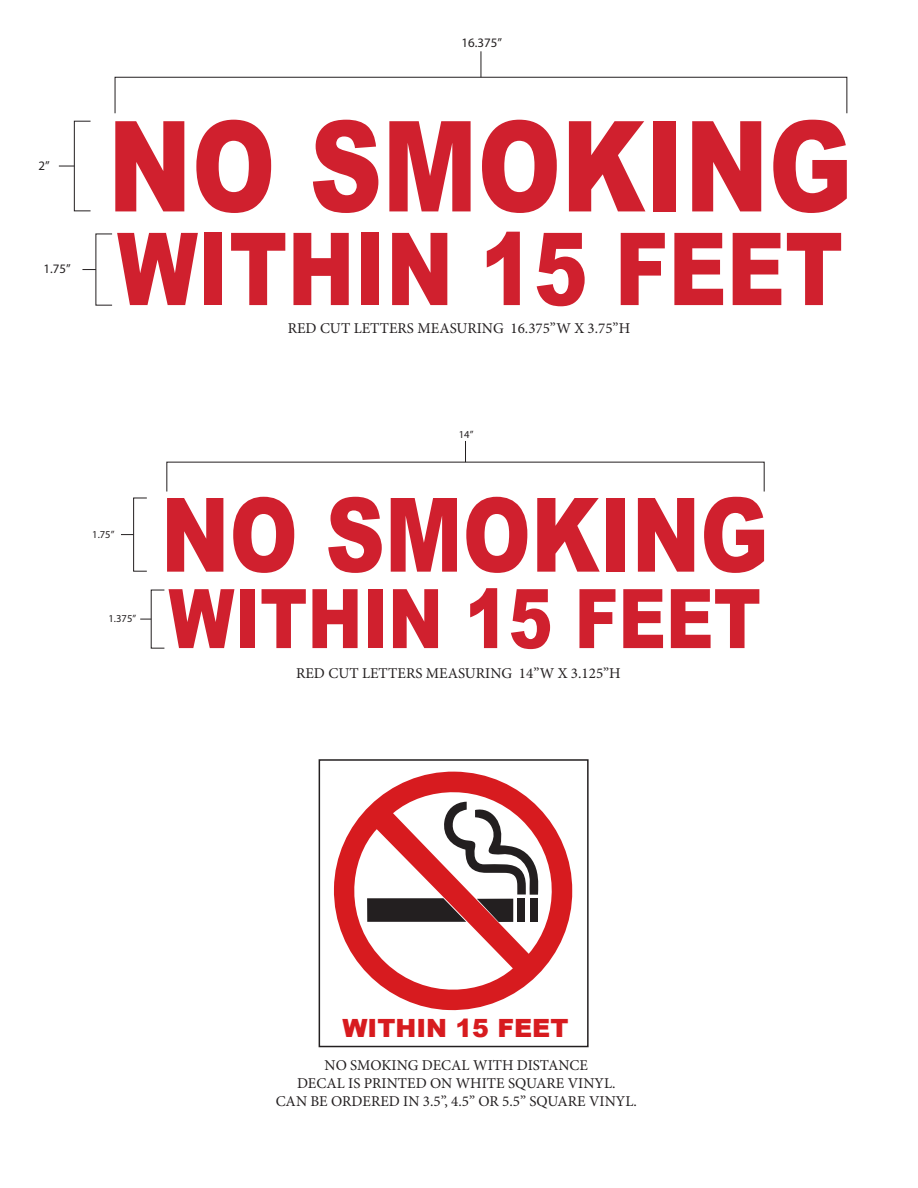
<style>
.page{position:relative;width:918px;height:1188px;background:#fff}
.page>*{position:absolute;margin:0;border:0;box-sizing:border-box;transform-origin:0 0}
.t1{font:900 102.9px "Arial";color:#d0202e;scale:.8 1}
.t2{font:900 82.35px "Arial";color:#d0202e;scale:.8 1}
.t3{font:900 25.2px "Arial";color:#d71b1f}
.t4{font:15px "Minion Pro";color:#231f20}
.t5{font:12.9px "Myriad Pro";color:#231f20}
.t6{font:10.65px "Myriad Pro";color:#231f20}
</style>
<div class="page">
<svg style="left:115px;top:121px;width:69px;height:90px"></svg>
<svg style="left:196px;top:120px;width:75px;height:93px"></svg>
<svg style="left:313px;top:120px;width:65px;height:93px"></svg>
<svg style="left:389px;top:121px;width:82px;height:90px"></svg>
<svg style="left:482px;top:120px;width:75px;height:93px"></svg>
<svg style="left:569px;top:121px;width:76px;height:90px"></svg>
<div style="left:654px;top:121px;width:22px;height:90px;background:#d0202e"></div>
<svg style="left:692px;top:121px;width:69px;height:90px"></svg>
<svg style="left:773px;top:120px;width:74px;height:93px"></svg>
<svg style="left:117px;top:233px;width:81px;height:72px"></svg>
<div style="left:204px;top:233px;width:18px;height:72px;background:#d0202e"></div>
<svg style="left:231px;top:233px;width:54px;height:72px"></svg>
<svg style="left:293px;top:233px;width:56px;height:72px"></svg>
<div style="left:361px;top:233px;width:18px;height:72px;background:#d0202e"></div>
<svg style="left:392px;top:233px;width:55px;height:72px"></svg>
<svg style="left:487px;top:232px;width:33px;height:73px"></svg>
<svg style="left:537px;top:233px;width:48px;height:73px"></svg>
<svg style="left:621px;top:233px;width:44px;height:72px"></svg>
<svg style="left:674px;top:233px;width:49px;height:72px"></svg>
<svg style="left:733px;top:233px;width:48px;height:72px"></svg>
<svg style="left:787px;top:233px;width:54px;height:72px"></svg>
<div style="left:74px;top:121px;width:17px;height:90px;border:1px solid #231f20"></div>
<svg style="left:59px;top:166px;width:15px;height:1px"></svg>
<svg style="left:82px;top:269px;width:14px;height:1px"></svg>
<div style="left:115px;top:77px;width:732px;height:37px;border:1px solid #231f20"></div>
<svg style="left:481px;top:51px;width:1px;height:26px"></svg>
<div style="left:133px;top:498px;width:14px;height:73px;border:1px solid #231f20"></div>
<svg style="left:121px;top:534px;width:13px;height:1px"></svg>
<svg style="left:465px;top:441px;width:1px;height:21px"></svg>
<svg style="left:334px;top:771px;width:239px;height:240px"></svg>
<svg style="left:367px;top:802px;width:172px;height:120px"></svg>
<div style="left:530px;top:898px;width:8px;height:24px;background:#231f20"></div>
<div style="left:518px;top:898px;width:7px;height:24px;background:#231f20"></div>
<div style="left:319px;top:759px;width:270px;height:288px;border:2px solid #231f20"></div>
<p class="t5" style="left:461px;top:35px;width:42px">16.375”</p>
<p class="t5" style="left:39px;top:158px;width:13px">2”</p>
<p class="t5" style="left:44px;top:261px;width:29px">1.75”</p>
<p class="t4" style="left:288px;top:318px;width:344px">RED CUT LETTERS MEASURING 16.375”W X 3.75”H</p>
<p class="t6" style="left:92px;top:528px;width:24px">1.75”</p>
<p class="t6" style="left:109px;top:612px;width:29px">1.375”</p>
<p class="t6" style="left:459px;top:427px;width:16px">14”</p>
<p class="t1" style="left:161px;top:460px;width:761px">NO SMOKING</p>
<p class="t2" style="left:169px;top:559px;width:742px">WITHIN 15 FEET</p>
<p class="t4" style="left:296px;top:664px;width:326px">RED CUT LETTERS MEASURING 14”W X 3.125”H</p>
<p class="t3" style="left:342px;top:1009px;width:228px">WITHIN 15 FEET</p>
<p class="t4" style="left:325px;top:1055px;width:265px">NO SMOKING DECAL WITH DISTANCE</p>
<p class="t4" style="left:297px;top:1073px;width:320px">DECAL IS PRINTED ON WHITE SQUARE VINYL.</p>
<p class="t4" style="left:276px;top:1091px;width:363px">CAN BE ORDERED IN 3.5”, 4.5” OR 5.5” SQUARE VINYL.</p>
</div>
